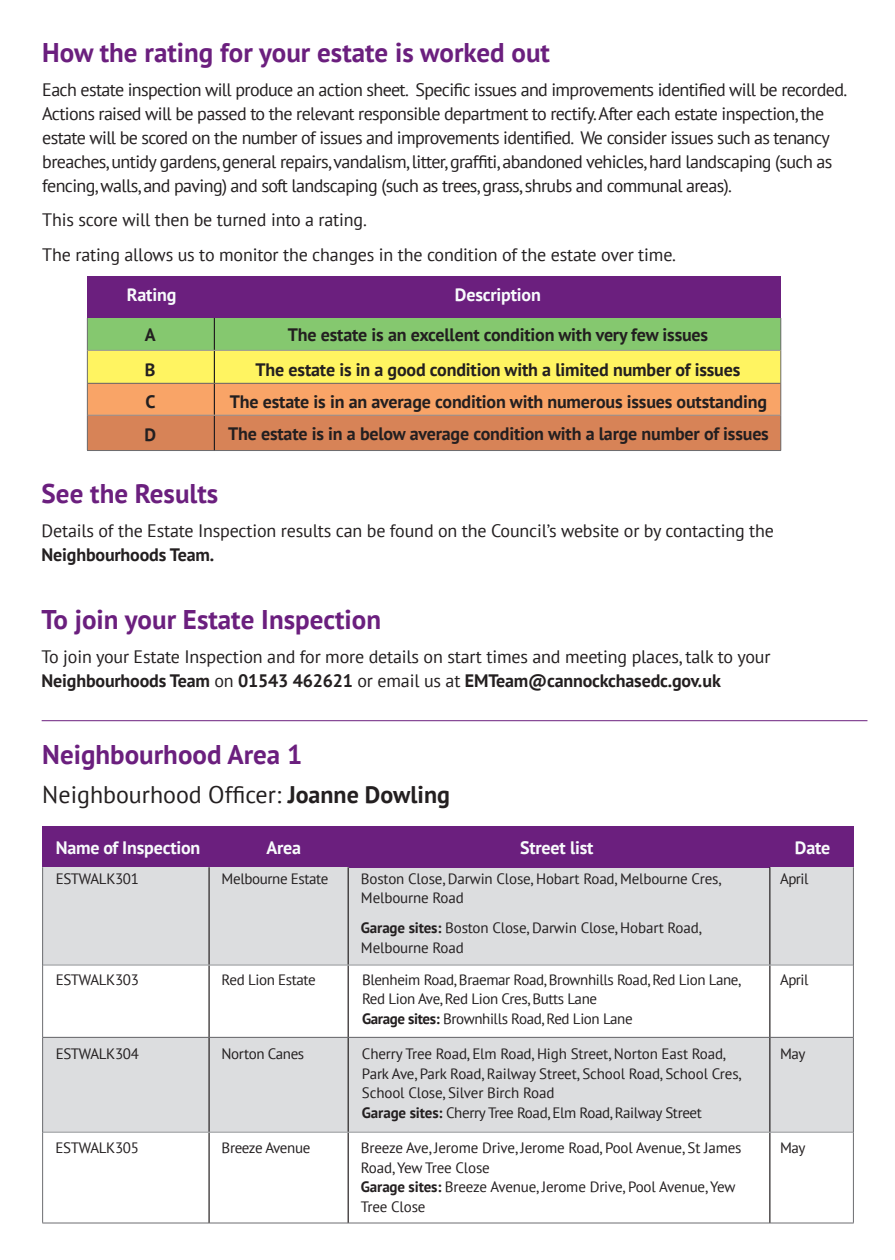
<style>
.page{position:relative;width:895px;height:1260px;background:#fff}
.page>*{position:absolute;margin:0;border:0;box-sizing:border-box;transform-origin:0 0}
.t1{font:700 27px "PT Sans";color:#6b1f7e}
.t2{font:24px "PT Sans";color:#231f20}
.t3{font:18px/24px "PT Sans";letter-spacing:-.035em;color:#231f20}
.t4{font:18px/24px "PT Sans";letter-spacing:-.01em;color:#231f20}
.t5{font:700 18px "PT Sans";letter-spacing:-.01em;color:#231f20}
.t6{font:700 18px "PT Sans";letter-spacing:-.01em;color:#f8fbfc}
.t7{font:15px/19.5px "PT Sans";letter-spacing:-.02em;color:#231f20}
.s1{font-weight:700}
</style>
<div class="page">
<div style="left:348px;top:867px;width:421px;height:98px;background:#dcdddf"></div>
<div style="left:348px;top:1037px;width:421px;height:95px;background:#dcdddf"></div>
<hr style="left:42px;top:720px;width:825px;height:1px;background:#6b1f7e">
<hr style="left:42px;top:1222px;width:811px;height:1px;background:#6c6d70">
<div style="left:87px;top:277px;width:127px;height:41px;background:#6b1f7e"></div>
<div style="left:214px;top:277px;width:566px;height:41px;background:#6b1f7e"></div>
<div style="left:87px;top:318px;width:127px;height:32px;background:#85c86f"></div>
<div style="left:214px;top:318px;width:566px;height:32px;background:#85c86f"></div>
<div style="left:87px;top:350px;width:127px;height:33px;background:#fff461"></div>
<div style="left:214px;top:350px;width:566px;height:33px;background:#fff461"></div>
<div style="left:87px;top:383px;width:127px;height:32px;background:#f9a467"></div>
<div style="left:214px;top:383px;width:566px;height:32px;background:#f9a467"></div>
<div style="left:87px;top:415px;width:127px;height:35px;background:#d78357"></div>
<div style="left:214px;top:415px;width:566px;height:35px;background:#d78357"></div>
<hr style="left:87px;top:318px;width:1px;height:32px;background:#6c6d70">
<hr style="left:780px;top:318px;width:1px;height:32px;background:#6c6d70">
<hr style="left:87px;top:350px;width:1px;height:33px;background:#6c6d70">
<hr style="left:780px;top:350px;width:1px;height:33px;background:#6c6d70">
<hr style="left:87px;top:383px;width:1px;height:32px;background:#6c6d70">
<hr style="left:780px;top:383px;width:1px;height:32px;background:#6c6d70">
<hr style="left:87px;top:415px;width:1px;height:35px;background:#6c6d70">
<hr style="left:780px;top:415px;width:1px;height:35px;background:#6c6d70">
<hr style="left:87px;top:450px;width:694px;height:1px;background:#6c6d70">
<hr style="left:214px;top:318px;width:1px;height:32px;background:#231f20">
<hr style="left:214px;top:351px;width:1px;height:32px;background:#231f20">
<hr style="left:214px;top:384px;width:1px;height:31px;background:#231f20">
<hr style="left:214px;top:415px;width:1px;height:35px;background:#231f20">
<hr style="left:88px;top:350px;width:692px;height:1px;background:#939598">
<hr style="left:88px;top:415px;width:692px;height:1px;background:#939598">
<hr style="left:88px;top:383px;width:692px;height:1px;background:#636366">
<div style="left:43px;top:826px;width:166px;height:41px;background:#6b1f7e"></div>
<div style="left:209px;top:826px;width:139px;height:41px;background:#6b1f7e"></div>
<div style="left:348px;top:826px;width:421px;height:41px;background:#6b1f7e"></div>
<div style="left:769px;top:826px;width:84px;height:41px;background:#6b1f7e"></div>
<div style="left:43px;top:867px;width:166px;height:98px;background:#dcdddf"></div>
<div style="left:209px;top:867px;width:139px;height:98px;background:#dcdddf"></div>
<div style="left:769px;top:867px;width:84px;height:98px;background:#dcdddf"></div>
<div style="left:43px;top:1037px;width:166px;height:95px;background:#dcdddf"></div>
<div style="left:209px;top:1037px;width:139px;height:95px;background:#dcdddf"></div>
<div style="left:769px;top:1037px;width:84px;height:95px;background:#dcdddf"></div>
<hr style="left:42px;top:867px;width:1px;height:98px;background:#6c6d70">
<hr style="left:853px;top:867px;width:1px;height:98px;background:#6c6d70">
<hr style="left:42px;top:965px;width:1px;height:72px;background:#6c6d70">
<hr style="left:853px;top:965px;width:1px;height:72px;background:#6c6d70">
<hr style="left:42px;top:1037px;width:1px;height:95px;background:#6c6d70">
<hr style="left:853px;top:1037px;width:1px;height:95px;background:#6c6d70">
<hr style="left:42px;top:1132px;width:1px;height:90px;background:#6c6d70">
<hr style="left:853px;top:1132px;width:1px;height:90px;background:#6c6d70">
<hr style="left:208px;top:867px;width:2px;height:98px;background:#231f20">
<hr style="left:347px;top:867px;width:2px;height:98px;background:#231f20">
<hr style="left:769px;top:867px;width:1px;height:98px;background:#231f20">
<hr style="left:208px;top:965px;width:2px;height:72px;background:#231f20">
<hr style="left:347px;top:965px;width:2px;height:72px;background:#231f20">
<hr style="left:769px;top:965px;width:1px;height:72px;background:#231f20">
<hr style="left:208px;top:1037px;width:2px;height:95px;background:#231f20">
<hr style="left:347px;top:1037px;width:2px;height:95px;background:#231f20">
<hr style="left:769px;top:1037px;width:1px;height:95px;background:#231f20">
<hr style="left:208px;top:1132px;width:2px;height:90px;background:#231f20">
<hr style="left:347px;top:1132px;width:2px;height:90px;background:#231f20">
<hr style="left:769px;top:1132px;width:1px;height:90px;background:#231f20">
<hr style="left:43px;top:965px;width:810px;height:1px;background:#939598">
<hr style="left:43px;top:1132px;width:810px;height:1px;background:#939598">
<hr style="left:43px;top:1037px;width:810px;height:1px;background:#636366">
<p class="t1" style="left:42px;top:34px;width:509px">How the rating for your estate is worked out</p>
<p class="t3" style="left:42px;top:77px;width:806px">Each estate inspection will produce an action sheet. Specific issues and improvements identified will be recorded.<br>Actions raised will be passed to the relevant responsible department to rectify.After each estate inspection, the estate will be scored on the number of issues and improvements identified. We consider issues such as tenancy breaches, untidy gardens, general repairs,vandalism, litter, graffiti, abandoned vehicles, hard landscaping (such as fencing, walls, and paving) and soft landscaping (such as trees, grass, shrubs and communal areas).</p>
<p class="t4" style="left:42px;top:208px;width:326px">This score will then be turned into a rating.</p>
<p class="t4" style="left:42px;top:242px;width:635px">The rating allows us to monitor the changes in the condition of the estate over time.</p>
<p class="t6" style="left:127px;top:283px;width:51px">Rating</p>
<p class="t6" style="left:455px;top:283px;width:87px">Description</p>
<p class="t5" style="left:145px;top:323px;width:12px">A</p>
<p class="t5" style="left:288px;top:323px;width:422px">The estate is an excellent condition with very few issues</p>
<p class="t5" style="left:145px;top:357px;width:12px">B</p>
<p class="t5" style="left:255px;top:358px;width:486px">The estate is in a good condition with a limited number of issues</p>
<p class="t5" style="left:145px;top:390px;width:12px">C</p>
<p class="t5" style="left:230px;top:390px;width:538px">The estate is in an average condition with numerous issues outstanding</p>
<p class="t5" style="left:144px;top:423px;width:13px">D</p>
<p class="t5" style="left:228px;top:422px;width:542px">The estate is in a below average condition with a large number of issues</p>
<p class="t1" style="left:42px;top:476px;width:178px">See the Results</p>
<p class="t4" style="left:42px;top:518px;width:733px">Details of the Estate Inspection results can be found on the Council’s website or by contacting the</p>
<h1 class="t5" style="left:42px;top:543px;width:174px">Neighbourhoods Team.</h1>
<p class="t1" style="left:42px;top:602px;width:341px">To join your Estate Inspection</p>
<p class="t4" style="left:42px;top:644px;width:730px">To join your Estate Inspection and for more details on start times and meeting places, talk to your<br><span class="s1">Neighbourhoods Team</span> on <span class="s1">01543 462621</span> or email us at <span class="s1">EMTeam@cannockchasedc.gov.uk</span></p>
<p class="t1" style="left:42px;top:737px;width:261px">Neighbourhood Area 1</p>
<p class="t2" style="left:42px;top:779px;width:409px">Neighbourhood Officer: <span class="s1">Joanne Dowling</span></p>
<p class="t6" style="left:56px;top:836px;width:146px">Name of Inspection</p>
<p class="t7" style="left:56px;top:868px;width:85px">ESTWALK301</p>
<p class="t6" style="left:520px;top:836px;width:75px">Street list</p>
<p class="t7" style="left:361px;top:868px;width:362px">Boston Close, Darwin Close, Hobart Road, Melbourne Cres,<br>Melbourne Road</p>
<p class="t7" style="left:361px;top:917px;width:342px"><span class="s1">Garage sites:</span> Boston Close, Darwin Close, Hobart Road,<br>Melbourne Road</p>
<p class="t6" style="left:266px;top:836px;width:36px">Area</p>
<p class="t7" style="left:221px;top:868px;width:108px">Melbourne Estate</p>
<p class="t6" style="left:794px;top:836px;width:37px">Date</p>
<p class="t7" style="left:780px;top:868px;width:30px">April</p>
<p class="t7" style="left:56px;top:969px;width:85px">ESTWALK303</p>
<p class="t7" style="left:221px;top:969px;width:96px">Red Lion Estate</p>
<p class="t7" style="left:362px;top:969px;width:380px">Blenheim Road, Braemar Road, Brownhills Road, Red Lion Lane,<br>Red Lion Ave, Red Lion Cres, Butts Lane<br><span class="s1">Garage sites:</span> Brownhills Road, Red Lion Lane</p>
<p class="t7" style="left:780px;top:969px;width:30px">April</p>
<p class="t7" style="left:56px;top:1044px;width:85px">ESTWALK304</p>
<p class="t7" style="left:221px;top:1044px;width:84px">Norton Canes</p>
<p class="t7" style="left:362px;top:1044px;width:381px">Cherry Tree Road, Elm Road, High Street, Norton East Road, Park Ave, Park Road, Railway Street, School Road, School Cres, School Close, Silver Birch Road<br><span class="s1">Garage sites:</span> Cherry Tree Road, Elm Road, Railway Street</p>
<p class="t7" style="left:780px;top:1044px;width:27px">May</p>
<p class="t7" style="left:56px;top:1138px;width:85px">ESTWALK305</p>
<p class="t7" style="left:221px;top:1138px;width:90px">Breeze Avenue</p>
<p class="t7" style="left:361px;top:1138px;width:382px">Breeze Ave, Jerome Drive, Jerome Road, Pool Avenue, St James Road, Yew Tree Close<br><span class="s1">Garage sites:</span> Breeze Avenue, Jerome Drive, Pool Avenue, Yew Tree Close</p>
<p class="t7" style="left:780px;top:1138px;width:27px">May</p>
</div>
